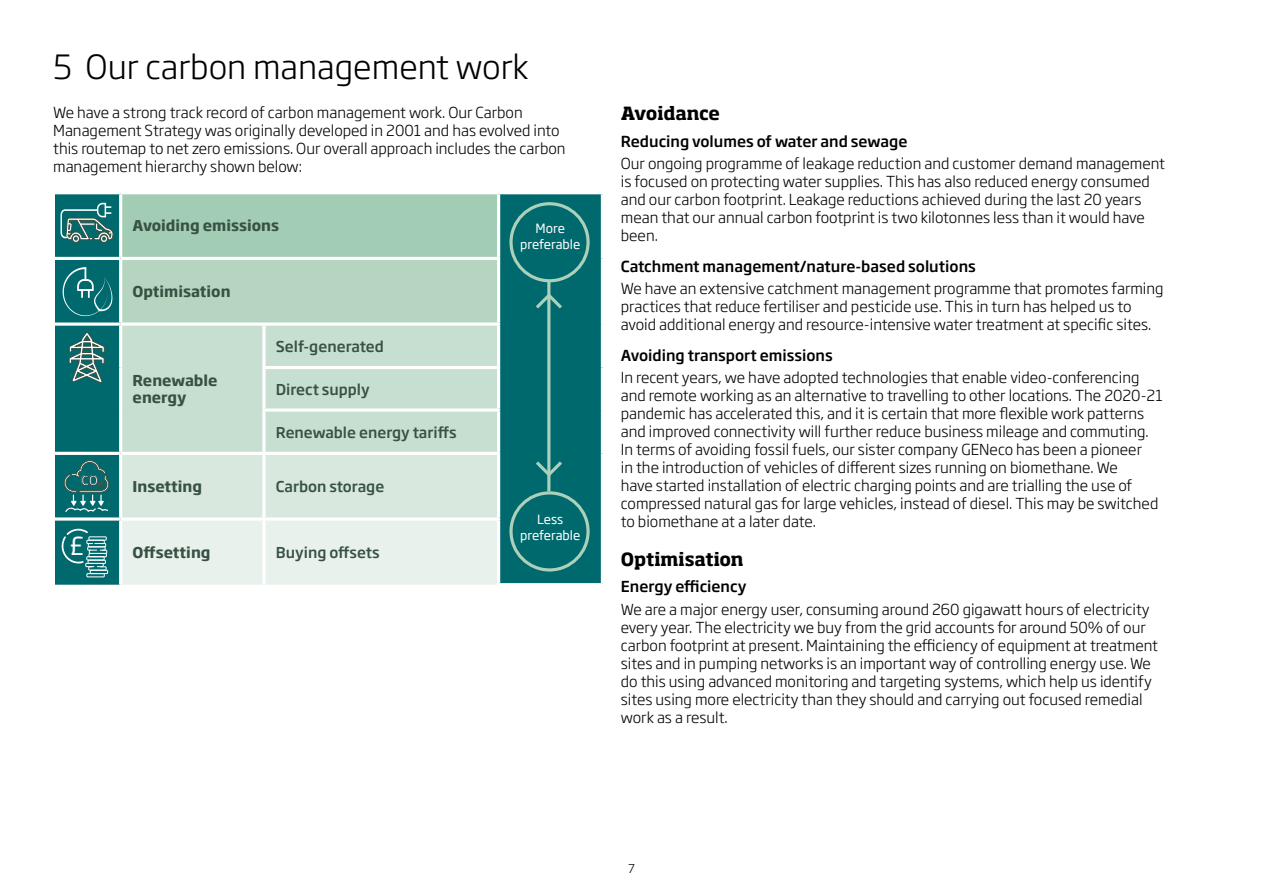
<style>
.page{position:relative;width:1263px;height:893px;background:#fff}
.page>*{position:absolute;margin:0;border:0;box-sizing:border-box;transform-origin:0 0}
.t1{font:300 33px "Soho Gothic Pro";color:#000}
.t2{font:24.45px "Soho Gothic Pro";color:#fff;scale:.96 1}
.t3{font:700 18px "Soho Pro";letter-spacing:-.01em;color:#000}
.t4{font:300 15px/18px "Soho Gothic Pro";color:#000}
.t5{font:500 15px "Soho Gothic Pro";color:#000}
.t6{font:500 14.7px "Soho Gothic Pro";color:#375143}
.t7{font:700 14.7px/17.7px "Soho Gothic Pro";color:#375143}
.t8{font:500 13.05px "Soho Gothic Pro";color:#fff}
.t9{font:12.6px/15.1px "Soho Gothic Pro";color:#fff;text-align:center}
.t10{font:300 12px "Soho Gothic Pro";color:#000}
</style>
<div class="page">
<div style="left:499px;top:193px;width:103px;height:392px;background:#00696e"></div>
<hr style="left:264px;top:257px;width:236px;height:3px;background:#fff">
<hr style="left:262px;top:366px;width:238px;height:3px;background:#fff">
<hr style="left:264px;top:452px;width:236px;height:3px;background:#fff">
<hr style="left:499px;top:191px;width:105px;height:3px;background:#fff">
<hr style="left:497px;top:194px;width:3px;height:63px;background:#fff">
<hr style="left:601px;top:194px;width:3px;height:64px;background:#fff">
<hr style="left:497px;top:260px;width:3px;height:62px;background:#fff">
<hr style="left:601px;top:258px;width:3px;height:66px;background:#fff">
<hr style="left:497px;top:326px;width:3px;height:40px;background:#fff">
<hr style="left:601px;top:324px;width:3px;height:44px;background:#fff">
<hr style="left:497px;top:369px;width:3px;height:39px;background:#fff">
<hr style="left:601px;top:368px;width:3px;height:42px;background:#fff">
<hr style="left:497px;top:412px;width:3px;height:40px;background:#fff">
<hr style="left:601px;top:410px;width:3px;height:43px;background:#fff">
<hr style="left:497px;top:455px;width:3px;height:62px;background:#fff">
<hr style="left:601px;top:453px;width:3px;height:66px;background:#fff">
<hr style="left:497px;top:521px;width:3px;height:62px;background:#fff">
<hr style="left:601px;top:519px;width:3px;height:64px;background:#fff">
<hr style="left:497px;top:583px;width:107px;height:3px;background:#fff">
<svg style="left:55px;top:193px;width:444px;height:392px"></svg>
<div style="left:88px;top:536px;width:19px;height:4px;border:1px solid #fff"></div>
<div style="left:86px;top:540px;width:19px;height:4px;border:1px solid #fff"></div>
<div style="left:88px;top:543px;width:18px;height:4px;border:1px solid #fff"></div>
<div style="left:87px;top:546px;width:19px;height:5px;border:1px solid #fff"></div>
<div style="left:89px;top:550px;width:18px;height:4px;border:1px solid #fff"></div>
<div style="left:89px;top:553px;width:18px;height:4px;border:1px solid #fff"></div>
<div style="left:86px;top:556px;width:19px;height:4px;border:1px solid #fff"></div>
<div style="left:88px;top:560px;width:18px;height:4px;border:1px solid #fff"></div>
<div style="left:85px;top:563px;width:19px;height:4px;border:1px solid #fff"></div>
<div style="left:88px;top:566px;width:19px;height:4px;border:1px solid #fff"></div>
<div style="left:90px;top:570px;width:18px;height:4px;border:1px solid #fff"></div>
<div style="left:86px;top:573px;width:19px;height:4px;border:1px solid #fff"></div>
<hr style="left:547px;top:282px;width:3px;height:209px;background:#abd1ba">
<div style="left:509px;top:202px;width:81px;height:80px;border:3px solid #abd1ba;border-radius:50%"></div>
<div style="left:509px;top:491px;width:81px;height:80px;border:3px solid #abd1ba;border-radius:50%"></div>
<svg style="left:536px;top:291px;width:26px;height:21px"></svg>
<svg style="left:536px;top:458px;width:26px;height:21px"></svg>
<h1 class="t1" style="left:53px;top:41px;width:477px">5 Our carbon management work</h1>
<p class="t4" style="left:53px;top:103px;width:514px">We have a strong track record of carbon management work. Our Carbon Management Strategy was originally developed in 2001 and has evolved into this routemap to net zero emissions. Our overall approach includes the carbon management hierarchy shown below:</p>
<p class="t8" style="left:81px;top:470px;width:23px">CO<sub>2</sub></p>
<h2 class="t2" style="left:69px;top:527px;width:17px">£</h2>
<p class="t7" style="left:133px;top:216px;width:148px">Avoiding emissions</p>
<p class="t7" style="left:133px;top:282px;width:100px">Optimisation</p>
<p class="t7" style="left:133px;top:370px;width:87px">Renewable energy</p>
<p class="t6" style="left:276px;top:335px;width:109px">Self-generated</p>
<p class="t6" style="left:276px;top:378px;width:95px">Direct supply</p>
<p class="t6" style="left:276px;top:420px;width:182px">Renewable energy tariffs</p>
<p class="t7" style="left:133px;top:477px;width:71px">Insetting</p>
<p class="t6" style="left:276px;top:475px;width:110px">Carbon storage</p>
<p class="t7" style="left:133px;top:542px;width:79px">Offsetting</p>
<p class="t6" style="left:276px;top:541px;width:105px">Buying offsets</p>
<p class="t9" style="left:520px;top:221px;width:62px">More preferable</p>
<p class="t9" style="left:520px;top:511px;width:62px">Less preferable</p>
<p class="t3" style="left:621px;top:101px;width:101px">Avoidance</p>
<p class="t5" style="left:621px;top:130px;width:288px">Reducing volumes of water and sewage</p>
<p class="t4" style="left:621px;top:154px;width:546px">Our ongoing programme of leakage reduction and customer demand management is focused on protecting water supplies. This has also reduced energy consumed and our carbon footprint. Leakage reductions achieved during the last 20 years mean that our annual carbon footprint is two kilotonnes less than it would have been.</p>
<p class="t5" style="left:621px;top:255px;width:356px">Catchment management/nature-based solutions</p>
<p class="t4" style="left:621px;top:279px;width:544px">We have an extensive catchment management programme that promotes farming practices that reduce fertiliser and pesticide use. This in turn has helped us to avoid additional energy and resource-intensive water treatment at specific sites.</p>
<p class="t5" style="left:621px;top:343px;width:213px">Avoiding transport emissions</p>
<p class="t4" style="left:621px;top:368px;width:543px">In recent years, we have adopted technologies that enable video-conferencing and remote working as an alternative to travelling to other locations. The 2020-21 pandemic has accelerated this, and it is certain that more flexible work patterns and improved connectivity will further reduce business mileage and commuting.<br>In terms of avoiding fossil fuels, our sister company GENeco has been a pioneer<br>in the introduction of vehicles of different sizes running on biomethane. We<br>have started installation of electric charging points and are trialling the use of compressed natural gas for large vehicles, instead of diesel. This may be switched to biomethane at a later date.</p>
<p class="t3" style="left:621px;top:546px;width:124px">Optimisation</p>
<p class="t5" style="left:621px;top:575px;width:127px">Energy efficiency</p>
<p class="t4" style="left:621px;top:599px;width:539px">We are a major energy user, consuming around 260 gigawatt hours of electricity every year. The electricity we buy from the grid accounts for around 50% of our carbon footprint at present. Maintaining the efficiency of equipment at treatment sites and in pumping networks is an important way of controlling energy use. We do this using advanced monitoring and targeting systems, which help us identify sites using more electricity than they should and carrying out focused remedial work as a result.</p>
<p class="t10" style="left:628px;top:859px;width:8px">7</p>
</div>
